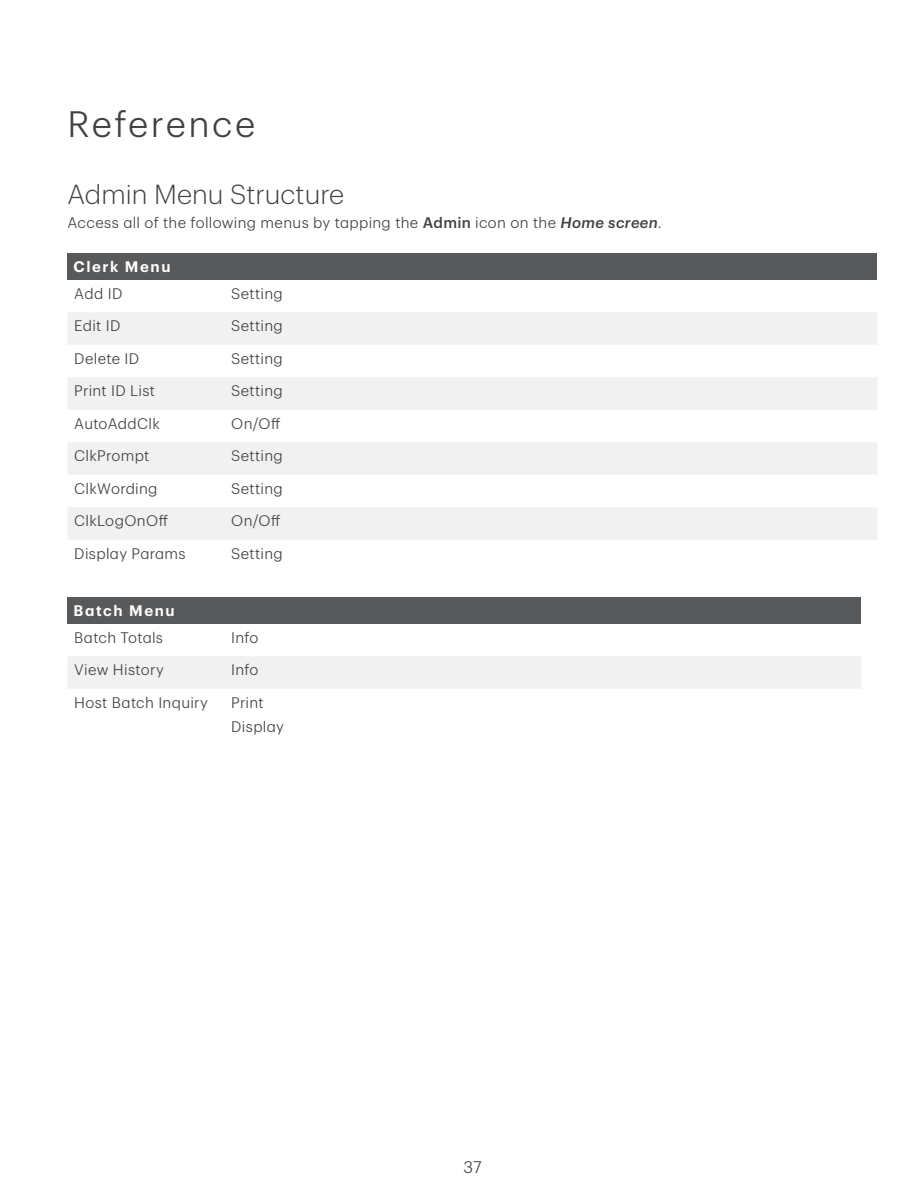
<style>
.page{position:relative;width:918px;height:1188px;background:#fff}
.page>*{position:absolute;margin:0;border:0;box-sizing:border-box;transform-origin:0 0}
.Header_1{font:300 36px "TD Graphik";letter-spacing:.07em;color:#414042}
.Header_2{font:300 27px "TD Graphik";color:#414042}
.t1{font:300 16.5px "TD Graphik";color:#414042}
.Table_text{font:300 15px "TD Graphik";letter-spacing:.02em;color:#414042}
.Text{font:300 15px "TD Graphik";letter-spacing:.02em;color:#414042}
.Table_Header{font:600 15px "TD Graphik";letter-spacing:.11em;color:#fff}
.s1{font-weight:500}
.s2{font-weight:500;font-style:italic}
</style>
<div class="page">
<div style="left:68px;top:253px;width:810px;height:27px;background:#58595b"></div>
<svg style="left:68px;top:312px;width:809px;height:228px;fill:#f1f1f2"></svg>
<div style="left:68px;top:597px;width:793px;height:27px;background:#58595b"></div>
<div style="left:68px;top:656px;width:793px;height:32px;background:#f1f1f2"></div>
<h2 class="Header_1" style="left:68px;top:98px;width:189px">Reference</h2>
<h3 class="Header_2" style="left:68px;top:174px;width:278px">Admin Menu Structure</h3>
<p class="Text" style="left:68px;top:212px;width:596px">Access all of the following menus by tapping the <span class="s1">Admin</span> icon on the <span class="s2">Home screen</span>.</p>
<p class="Table_Header" style="left:74px;top:255px;width:99px">Clerk Menu</p>
<p class="Table_text" style="left:74px;top:282px;width:50px">Add ID</p>
<p class="Table_text" style="left:231px;top:282px;width:53px">Setting</p>
<p class="Table_text" style="left:74px;top:315px;width:48px">Edit ID</p>
<p class="Table_text" style="left:231px;top:315px;width:53px">Setting</p>
<p class="Table_text" style="left:74px;top:347px;width:67px">Delete ID</p>
<p class="Table_text" style="left:231px;top:347px;width:53px">Setting</p>
<p class="Table_text" style="left:74px;top:380px;width:82px">Print ID List</p>
<p class="Table_text" style="left:231px;top:380px;width:53px">Setting</p>
<p class="Table_text" style="left:74px;top:412px;width:87px">AutoAddClk</p>
<p class="Table_text" style="left:231px;top:412px;width:51px">On/Off</p>
<p class="Table_text" style="left:74px;top:445px;width:77px">ClkPrompt</p>
<p class="Table_text" style="left:231px;top:445px;width:53px">Setting</p>
<p class="Table_text" style="left:74px;top:477px;width:85px">ClkWording</p>
<p class="Table_text" style="left:231px;top:477px;width:53px">Setting</p>
<p class="Table_text" style="left:74px;top:510px;width:95px">ClkLogOnOff</p>
<p class="Table_text" style="left:231px;top:510px;width:51px">On/Off</p>
<p class="Table_text" style="left:74px;top:542px;width:113px">Display Params</p>
<p class="Table_text" style="left:231px;top:542px;width:53px">Setting</p>
<p class="Table_Header" style="left:74px;top:599px;width:103px">Batch Menu</p>
<p class="Table_text" style="left:74px;top:626px;width:90px">Batch Totals</p>
<p class="Table_text" style="left:231px;top:626px;width:29px">Info</p>
<p class="Table_text" style="left:74px;top:659px;width:91px">View History</p>
<p class="Table_text" style="left:231px;top:659px;width:29px">Info</p>
<p class="Table_text" style="left:74px;top:691px;width:135px">Host Batch Inquiry</p>
<p class="Table_text" style="left:231px;top:691px;width:34px">Print</p>
<p class="Table_text" style="left:231px;top:716px;width:54px">Display</p>
<p class="t1" style="left:463px;top:1155px;width:20px">37</p>
</div>
